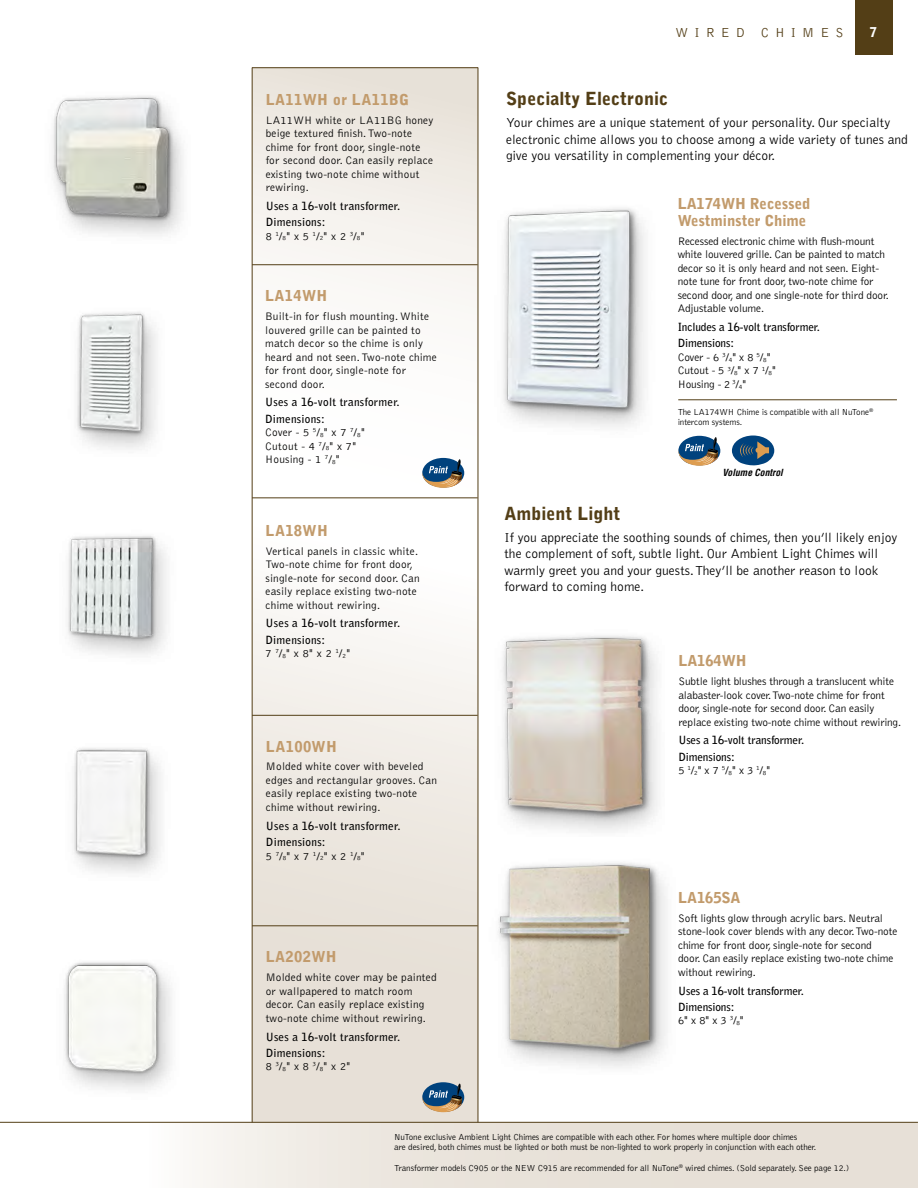
<style>
.page{position:relative;width:918px;height:1188px;background:#fff}
.page>*{position:absolute;margin:0;border:0;box-sizing:border-box;transform-origin:0 0}
.t1{font:900 18px "Bell Gothic";color:#533e16}
.t2{font:900 15px/16.5px "Bell Gothic";letter-spacing:-.01em;color:#c29b6c}
.t3{font:900 15px "Bell Gothic";letter-spacing:.02em;color:#c29b6c}
.t4{font:300 13.5px/16.5px "Bell Gothic";color:#000}
.t5{font:300 13.5px "Bell Gothic";letter-spacing:.45em;color:#533e16}
.t6{font:900 13.5px "Bell Gothic";color:#fff}
.t7{font:300 11.25px/13.5px "Bell Gothic";letter-spacing:.02em;color:#000}
.t8{font:300 11.25px/13.5px "Bell Gothic";color:#000}
.t9{font:700 11.25px/16.2px "Bell Gothic";letter-spacing:.02em;color:#000}
.t10{font:700 11.25px/16.2px "Bell Gothic";letter-spacing:-.01em;color:#000}
.t11{font:italic 700 condensed 9.6px "Helvetica";color:#000}
.t12{font:300 9px/10.5px "Bell Gothic";letter-spacing:-.01em;color:#000}
.s1{font-size:6.6px}
</style>
<div class="page">
<hr style="left:0;top:1122px;width:918px;height:1px;background:#533e16">
<img style="left:30px;top:0;width:888px;height:1188px">
<svg style="left:422px;top:458px;width:42px;height:30px"></svg>
<svg style="left:678px;top:436px;width:42px;height:30px"></svg>
<svg style="left:422px;top:1082px;width:42px;height:30px"></svg>
<hr style="left:478px;top:68px;width:1px;height:1054px;background:#533e16">
<hr style="left:252px;top:68px;width:1px;height:1054px;background:#533e16">
<hr style="left:252px;top:264px;width:226px;height:1px;background:#533e16">
<hr style="left:252px;top:498px;width:226px;height:1px;background:#533e16">
<hr style="left:252px;top:926px;width:226px;height:1px;background:#533e16">
<hr style="left:252px;top:715px;width:226px;height:1px;background:#533e16">
<img style="left:468px;top:606px;width:196px;height:231px">
<img style="left:488px;top:858px;width:206px;height:216px">
<svg style="left:732px;top:436px;width:42px;height:30px"></svg>
<h2 class="t3" style="left:266px;top:91px;width:145px">LA11WH or LA11BG</h2>
<p class="t7" style="left:266px;top:113px;width:169px">LA11WH white or LA11BG honey beige textured finish. Two-note chime for front door, single-note for second door. Can easily replace existing two-note chime without rewiring.</p>
<p class="t9" style="left:266px;top:198px;width:136px">Uses a 16-volt transformer.<br>Dimensions:</p>
<p class="t8" style="left:266px;top:229px;width:100px">8 <sup>1</sup>/<span class="s1">8</span>" x 5 <sup>1</sup>/<span class="s1">2</span>" x 2 <sup>3</sup>/<span class="s1">8</span>"</p>
<h2 class="t2" style="left:265px;top:288px;width:64px">LA14WH</h2>
<p class="t7" style="left:265px;top:310px;width:173px">Built-in for flush mounting. White louvered grille can be painted to match decor so the chime is only heard and not seen. Two-note chime for front door, single-note for second door.</p>
<p class="t9" style="left:265px;top:394px;width:136px">Uses a 16-volt transformer.<br>Dimensions:</p>
<p class="t7" style="left:265px;top:426px;width:101px">Cover - 5 <sup>5</sup>/<span class="s1">8</span>" x 7 <sup>7</sup>/<span class="s1">8</span>"<br>Cutout - 4 <sup>7</sup>/<span class="s1">8</span>" x 7"<br>Housing - 1 <sup>7</sup>/<span class="s1">8</span>"</p>
<h2 class="t2" style="left:266px;top:522px;width:64px">LA18WH</h2>
<p class="t7" style="left:266px;top:544px;width:156px">Vertical panels in classic white.<br>Two-note chime for front door, single-note for second door. Can easily replace existing two-note chime without rewiring.</p>
<p class="t9" style="left:266px;top:615px;width:136px">Uses a 16-volt transformer.<br>Dimensions:</p>
<p class="t8" style="left:266px;top:647px;width:86px">7 <sup>7</sup>/<span class="s1">8</span>" x 8" x 2 <sup>1</sup>/<span class="s1">2</span>"</p>
<h2 class="t3" style="left:266px;top:737px;width:72px">LA100WH</h2>
<p class="t7" style="left:266px;top:760px;width:173px">Molded white cover with beveled edges and rectangular grooves. Can easily replace existing two-note chime without rewiring.</p>
<p class="t9" style="left:266px;top:818px;width:136px">Uses a 16-volt transformer.<br>Dimensions:</p>
<p class="t8" style="left:266px;top:849px;width:100px">5 <sup>7</sup>/<span class="s1">8</span>" x 7 <sup>1</sup>/<span class="s1">2</span>" x 2 <sup>1</sup>/<span class="s1">8</span>"</p>
<h2 class="t3" style="left:266px;top:948px;width:72px">LA202WH</h2>
<p class="t7" style="left:266px;top:971px;width:173px">Molded white cover may be painted or wallpapered to match room decor. Can easily replace existing two-note chime without rewiring.</p>
<p class="t9" style="left:266px;top:1028px;width:136px">Uses a 16-volt transformer.<br>Dimensions:</p>
<p class="t8" style="left:266px;top:1060px;width:86px">8 <sup>3</sup>/<span class="s1">8</span>" x 8 <sup>3</sup>/<span class="s1">8</span>" x 2"</p>
<p class="t5" style="left:676px;top:26px;width:170px">WIRED CHIMES</p>
<p class="t6" style="left:869px;top:25px;width:9px">7</p>
<h1 class="t1" style="left:506px;top:88px;width:163px">Specialty Electronic</h1>
<p class="t4" style="left:506px;top:115px;width:403px">Your chimes are a unique statement of your personality. Our specialty electronic chime allows you to choose among a wide variety of tunes and give you versatility in complementing your décor.</p>
<h2 class="t2" style="left:678px;top:196px;width:134px">LA174WH Recessed<br>Westminster Chime</h2>
<p class="t8" style="left:678px;top:235px;width:213px">Recessed electronic chime with flush-mount white louvered grille. Can be painted to match decor so it is only heard and not seen. Eight&shy;note tune for front door, two-note chime for second door, and one single-note for third door.<br>Adjustable volume.</p>
<p class="t10" style="left:678px;top:319px;width:144px">Includes a 16-volt transformer.<br>Dimensions:</p>
<p class="t8" style="left:678px;top:351px;width:100px">Cover - 6 <sup>3</sup>/<span class="s1">4</span>" x 8 <sup>5</sup>/<span class="s1">8</span>"<br>Cutout - 5 <sup>3</sup>/<span class="s1">8</span>" x 7 <sup>1</sup>/<span class="s1">8</span>"<br>Housing - 2 <sup>3</sup>/<span class="s1">4</span>"</p>
<p class="t12" style="left:678px;top:407px;width:197px">The LA174WH Chime is compatible with all NuTone<sup>® </sup>intercom systems.</p>
<p class="t11" style="left:722px;top:467px;width:62px">Volume Control</p>
<h1 class="t1" style="left:504px;top:503px;width:117px">Ambient Light</h1>
<p class="t4" style="left:504px;top:530px;width:395px">If you appreciate the soothing sounds of chimes, then you’ll likely enjoy the complement of soft, subtle light. Our Ambient Light Chimes will warmly greet you and your guests. They’ll be another reason to look forward to coming home.</p>
<h2 class="t2" style="left:678px;top:653px;width:70px">LA164WH</h2>
<p class="t8" style="left:678px;top:675px;width:224px">Subtle light blushes through a translucent white alabaster-look cover. Two-note chime for front door, single-note for second door. Can easily replace existing two-note chime without rewiring.</p>
<p class="t10" style="left:678px;top:732px;width:127px">Uses a 16-volt transformer.<br>Dimensions:</p>
<p class="t8" style="left:678px;top:764px;width:93px">5 <sup>1</sup>/<span class="s1">2</span>" x 7 <sup>5</sup>/<span class="s1">8</span>" x 3 <sup>1</sup>/<span class="s1">8</span>"</p>
<h2 class="t2" style="left:678px;top:889px;width:64px">LA165SA</h2>
<p class="t8" style="left:678px;top:911px;width:221px">Soft lights glow through acrylic bars. Neutral stone-look cover blends with any decor. Two-note chime for front door, single-note for second<br>door. Can easily replace existing two-note chime without rewiring.</p>
<p class="t10" style="left:678px;top:982px;width:127px">Uses a 16-volt transformer.<br>Dimensions:</p>
<p class="t8" style="left:678px;top:1014px;width:67px">6" x 8" x 3 <sup>3</sup>/<span class="s1">8</span>"</p>
<p class="t12" style="left:394px;top:1132px;width:424px">NuTone exclusive Ambient Light Chimes are compatible with each other. For homes where multiple door chimes<br>are desired, both chimes must be lighted or both must be non-lighted to work properly in conjunction with each other.</p>
<p class="t12" style="left:394px;top:1163px;width:457px">Transformer models C905 or the NEW C915 are recommended for all NuTone<sup>®</sup> wired chimes. (Sold separately. See page 12.)</p>
</div>
